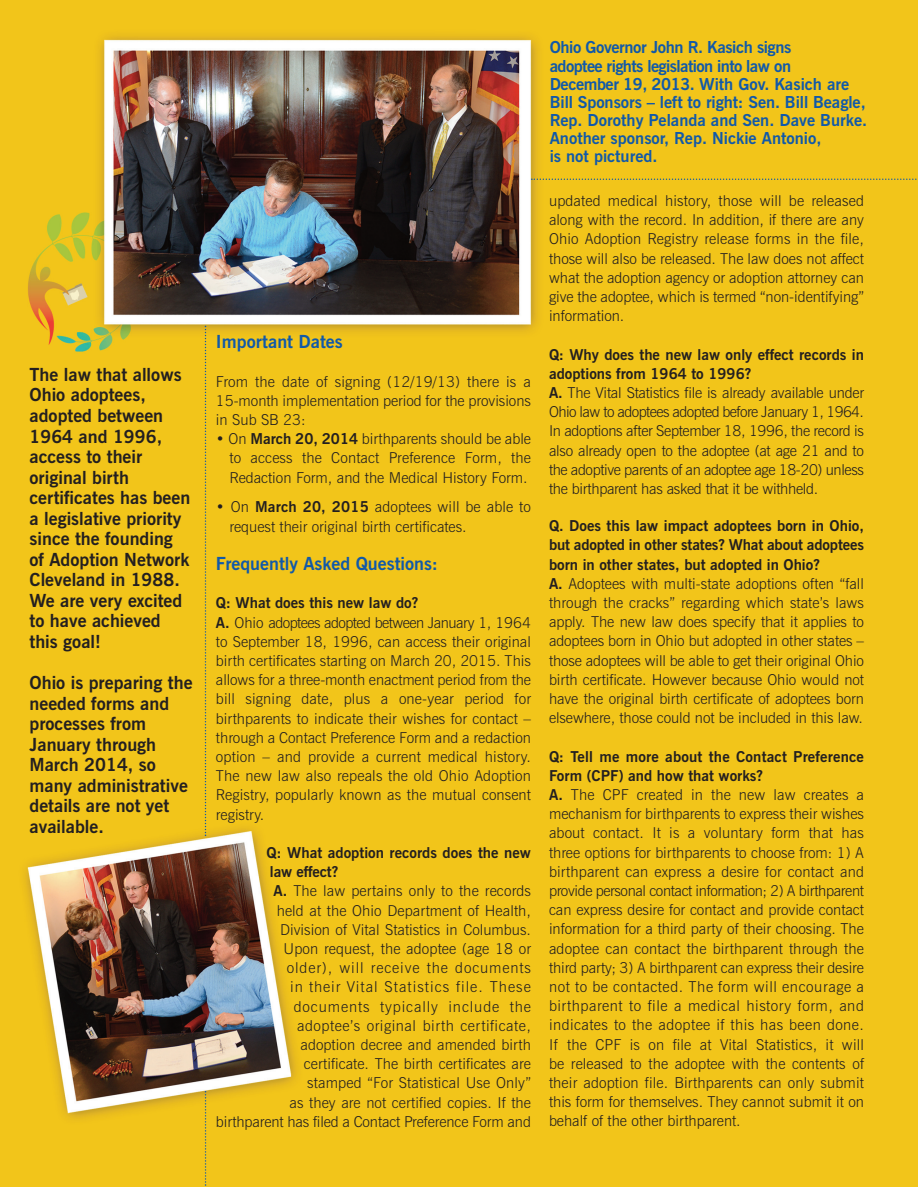
<style>
.page{position:relative;width:918px;height:1188px;background:#fff}
.page>*{position:absolute;margin:0;border:0;box-sizing:border-box;transform-origin:0 0}
.t1{font:700 18px/20.5px "News Gothic BT";color:#231f20}
.t2{font:700 18px "News Gothic BT";color:#1159a9}
.t3{font:700 16.5px/18.1px "News Gothic BT";letter-spacing:-.005em;color:#1159a9}
.t4{font:300 15px/19.2px "News Gothic BT";color:#231f20}
.t5{font:300 15px/19.2px "News Gothic BT";letter-spacing:-.02em;color:#231f20}
.t6{font:300 15px "News Gothic BT";letter-spacing:.06em;color:#231f20}
.t7{font:700 15px "News Gothic BT";color:#231f20}
.t8{font:300 15px "News Gothic BT";letter-spacing:.035em;color:#231f20}
.t9{font:300 15px "News Gothic BT";letter-spacing:.07em;color:#231f20}
.s1{font-weight:700}
</style>
<div class="page">
<img style="left:0;top:0;width:918px;height:1187px">
<svg style="left:205px;top:326px;width:1px;height:510px"></svg>
<svg style="left:205px;top:1091px;width:1px;height:95px"></svg>
<svg style="left:531px;top:178px;width:387px;height:2px"></svg>
<p class="t1" style="left:30px;top:366px;width:162px">The law that allows<br>Ohio adoptees, adopted between<br>1964 and 1996, access to their original birth certificates has been a legislative priority since the founding of Adoption Network<br>Cleveland in 1988.<br>We are very excited to have achieved this goal!</p>
<p class="t1" style="left:30px;top:674px;width:165px">Ohio is preparing the needed forms and processes from<br>January through<br>March 2014, so many administrative details are not yet available.</p>
<p class="t2" style="left:216px;top:335px;width:128px">Important Dates</p>
<p class="t4" style="left:216px;top:373px;width:316px;text-align:justify">From the date of signing (12/19/13) there is a 15-month implementation period for the provisions in Sub SB 23:</p>
<p class="t4" style="left:229px;top:431px;width:303px;text-align:justify;text-indent:-14px">• On <span class="s1">March 20, 2014</span> birthparents should be able to access the Contact Preference Form, the Redaction Form, and the Medical History Form.</p>
<p class="t4" style="left:229px;top:499px;width:303px;text-indent:-14px">• On <span class="s1">March 20, 2015</span> adoptees will be able to request their original birth certificates.</p>
<p class="t2" style="left:216px;top:557px;width:223px">Frequently Asked Questions:</p>
<p class="t4" style="left:216px;top:595px;width:317px"><span class="s1">Q: What does this new law do?<br>A.</span> Ohio adoptees adopted between January 1, 1964 to September 18, 1996, can access their original birth certificates starting on March 20, 2015. This allows for a three-month enactment period from the bill signing date, plus a one-year period for birthparents to indicate their wishes for contact – through a Contact Preference Form and a redaction option – and provide a current medical history.<br>The new law also repeals the old Ohio Adoption Registry, popularly known as the mutual consent registry.</p>
<p class="t7" style="left:267px;top:847px;width:266px">Q: What adoption records does the new</p>
<p class="t7" style="left:270px;top:866px;width:70px">law effect?</p>
<p class="t4" style="left:273px;top:883px;width:259px"><span class="s1">A.</span> The law pertains only to the records</p>
<p class="t4" style="left:277px;top:902px;width:256px">held at the Ohio Department of Health,</p>
<p class="t4" style="left:280px;top:921px;width:252px">Division of Vital Statistics in Columbus.</p>
<p class="t4" style="left:284px;top:940px;width:249px">Upon request, the adoptee (age 18 or</p>
<p class="t6" style="left:287px;top:962px;width:246px">older), will receive the documents</p>
<p class="t9" style="left:290px;top:982px;width:242px">in their Vital Statistics file. These</p>
<p class="t6" style="left:294px;top:1001px;width:239px">documents typically include the</p>
<p class="t8" style="left:297px;top:1020px;width:235px">adoptee’s original birth certificate,</p>
<p class="t4" style="left:300px;top:1036px;width:232px">adoption decree and amended birth</p>
<p class="t4" style="left:304px;top:1056px;width:229px">certificate. The birth certificates are</p>
<p class="t4" style="left:307px;top:1075px;width:225px">stamped “For Statistical Use Only”</p>
<p class="t4" style="left:290px;top:1094px;width:243px">as they are not certified copies. If the</p>
<p class="t4" style="left:216px;top:1113px;width:316px">birthparent has filed a Contact Preference Form and</p>
<p class="t3" style="left:550px;top:40px;width:319px">Ohio Governor John R. Kasich signs<br>adoptee rights legislation into law on<br>December 19, 2013. With Gov. Kasich are Bill Sponsors – left to right: Sen. Bill Beagle, Rep. Dorothy Pelanda and Sen. Dave Burke.<br>Another sponsor, Rep. Nickie Antonio,<br>is not pictured.</p>
<p class="t4" style="left:549px;top:192px;width:317px;text-align:justify">updated medical history, those will be released along with the record. In addition, if there are any Ohio Adoption Registry release forms in the file, those will also be released. The law does not affect what the adoption agency or adoption attorney can give the adoptee, which is termed “non-identifying” information.</p>
<p class="t5" style="left:549px;top:346px;width:316px"><span class="s1">Q: Why does the new law only effect records in adoptions from 1964 to 1996?<br>A.</span> The Vital Statistics file is already available under Ohio law to adoptees adopted before January 1, 1964.<br>In adoptions after September 18, 1996, the record is also already open to the adoptee (at age 21 and to the adoptive parents of an adoptee age 18-20) unless the birthparent has asked that it be withheld.</p>
<p class="t4" style="left:549px;top:518px;width:317px"><span class="s1">Q. Does this law impact adoptees born in Ohio, but adopted in other states? What about adoptees born in other states, but adopted in Ohio?<br>A.</span> Adoptees with multi-state adoptions often “fall through the cracks” regarding which state’s laws apply. The new law does specify that it applies to adoptees born in Ohio but adopted in other states – those adoptees will be able to get their original Ohio birth certificate. However because Ohio would not have the original birth certificate of adoptees born elsewhere, those could not be included in this law.</p>
<p class="t4" style="left:549px;top:748px;width:317px"><span class="s1">Q: Tell me more about the Contact Preference Form (CPF) and how that works?<br>A.</span> The CPF created in the new law creates a mechanism for birthparents to express their wishes about contact. It is a voluntary form that has three options for birthparents to choose from: 1) A birthparent can express a desire for contact and provide personal contact information; 2) A birthparent can express desire for contact and provide contact information for a third party of their choosing. The adoptee can contact the birthparent through the third party; 3) A birthparent can express their desire not to be contacted. The form will encourage a birthparent to file a medical history form, and indicates to the adoptee if this has been done.<br>If the CPF is on file at Vital Statistics, it will be released to the adoptee with the contents of their adoption file. Birthparents can only submit this form for themselves. They cannot submit it on behalf of the other birthparent.</p>
</div>
